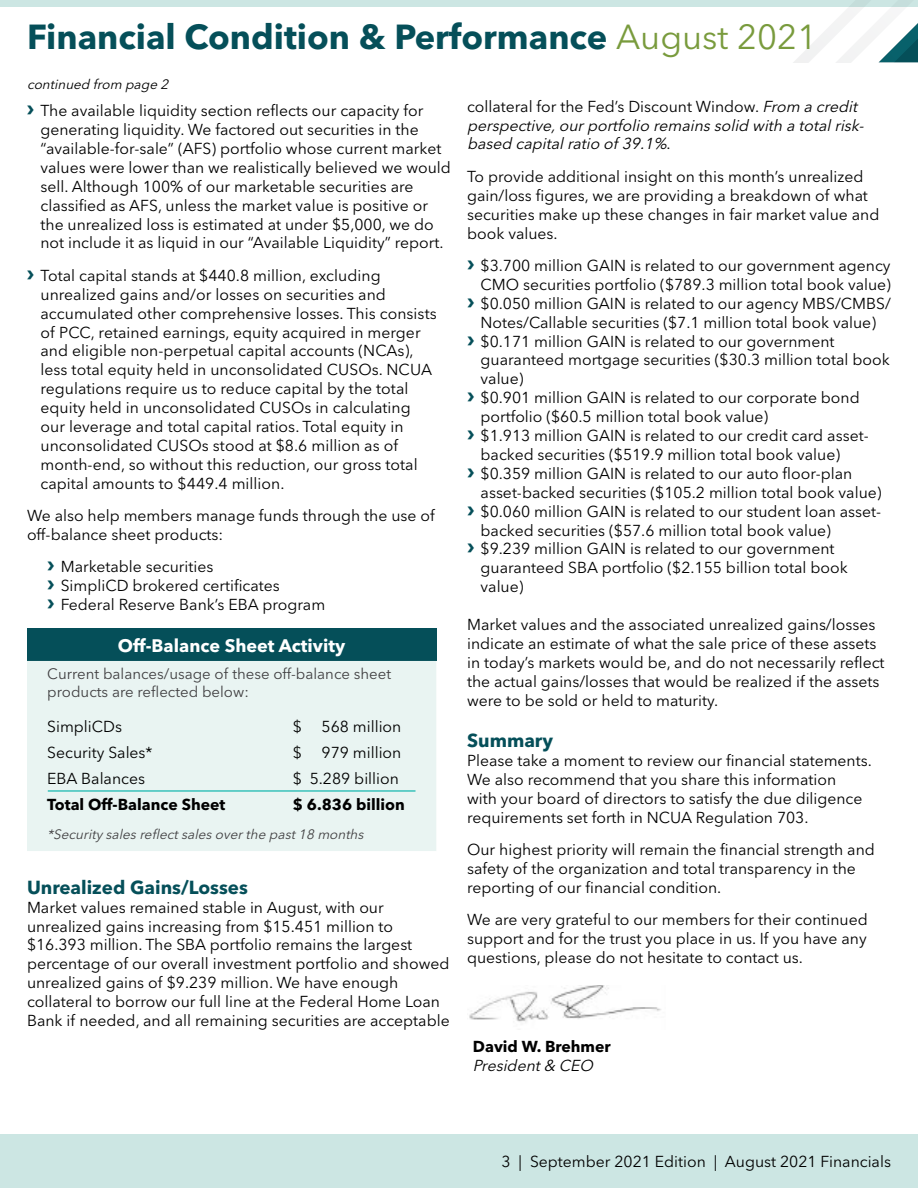
<style>
.page{position:relative;width:918px;height:1188px;background:#fff}
.page>*{position:absolute;margin:0;border:0;box-sizing:border-box;transform-origin:0 0}
.t1{font:700 34.5px "Avenir Next LT Pro";color:#054f59}
.t2{font:700 18.75px "Avenir Next LT Pro";color:#054f59}
.t3{font:700 18px "Avenir Next LT Pro";color:#fff}
.t4{font:15.75px/18.9px "Avenir Next LT Pro";color:#000}
.t5{font:italic 15.75px/18.9px "Avenir Next LT Pro";color:#000}
.t6{font:700 15.75px "Avenir Next LT Pro";color:#000}
.t7{font:15px/18px "Avenir Next LT Pro";color:#414042}
.t8{font:italic 13.5px "Avenir Next LT Pro";color:#414042}
.t9{font:italic 13.5px "Avenir Next LT Pro";color:#000}
.s1{font-weight:400;color:#799b3d}
.s2{font-family:"Montserrat";font-weight:700;font-size:22.5px;color:#054f59}
.s3{font-style:normal}
</style>
<div class="page">
<div style="left:0;top:1134px;width:918px;height:54px;background:#cce6e3"></div>
<div style="left:0;top:0;width:918px;height:6px;background:#cce6e3"></div>
<svg style="left:721px;top:6px;width:197px;height:56px"></svg>
<img style="left:469px;top:985px;width:192px;height:37px">
<div style="left:27px;top:629px;width:409px;height:32px;background:#054f59"></div>
<div style="left:27px;top:661px;width:409px;height:190px;background:#e9f4f2"></div>
<hr style="left:48px;top:790px;width:368px;height:2px;background:#00b1a8">
<h1 class="t1" style="left:27px;top:15px;width:792px">Financial Condition &amp; Performance <span class="s1">August 2021</span></h1>
<p class="t9" style="left:27px;top:76px;width:146px">continued from page 2</p>
<p class="t4" style="left:40px;top:101px;width:412px;text-indent:-14px"><span class="s2">›</span> The available liquidity section reflects our capacity for generating liquidity. We factored out securities in the “available-for-sale” (AFS) portfolio whose current market values were lower than we realistically believed we would sell. Although 100% of our marketable securities are classified as AFS, unless the market value is positive or the unrealized loss is estimated at under $5,000, we do not include it as liquid in our “Available Liquidity” report.</p>
<p class="t4" style="left:40px;top:266px;width:398px;text-indent:-14px"><span class="s2">›</span> Total capital stands at $440.8 million, excluding unrealized gains and/or losses on securities and accumulated other comprehensive losses. This consists of PCC, retained earnings, equity acquired in merger and eligible non-perpetual capital accounts (NCAs), less total equity held in unconsolidated CUSOs. NCUA regulations require us to reduce capital by the total equity held in unconsolidated CUSOs in calculating our leverage and total capital ratios. Total equity in unconsolidated CUSOs stood at $8.6 million as of month-end, so without this reduction, our gross total capital amounts to $449.4 million.</p>
<p class="t4" style="left:27px;top:506px;width:409px">We also help members manage funds through the use of off-balance sheet products:</p>
<p class="t4" style="left:47px;top:557px;width:280px"><span class="s2">›</span> Marketable securities<br><span class="s2">›</span> SimpliCD brokered certificates<br><span class="s2">›</span> Federal Reserve Bank’s EBA program</p>
<p class="t3" style="left:118px;top:634px;width:229px">Off-Balance Sheet Activity</p>
<p class="t7" style="left:47px;top:665px;width:345px">Current balances/usage of these off-balance sheet products are reflected below:</p>
<p class="t4" style="left:47px;top:717px;width:76px">SimpliCDs</p>
<p class="t4" style="left:293px;top:717px;width:11px">$</p>
<p class="t4" style="left:322px;top:717px;width:81px">568 million</p>
<p class="t4" style="left:47px;top:743px;width:107px">Security Sales*</p>
<p class="t4" style="left:293px;top:743px;width:11px">$</p>
<p class="t4" style="left:322px;top:743px;width:81px">979 million</p>
<p class="t4" style="left:47px;top:769px;width:99px">EBA Balances</p>
<p class="t4" style="left:293px;top:769px;width:108px">$ 5.289 billion</p>
<p class="t6" style="left:47px;top:794px;width:180px">Total Off-Balance Sheet</p>
<p class="t6" style="left:293px;top:794px;width:114px">$ 6.836 billion</p>
<p class="t8" style="left:47px;top:826px;width:321px">*Security salesreflectsalesoverthe past18 months</p>
<p class="t2" style="left:27px;top:876px;width:222px">Unrealized Gains/Losses</p>
<p class="t4" style="left:27px;top:898px;width:424px">Market values remained stable in August, with our unrealized gains increasing from $15.451 million to $16.393 million. The SBA portfolio remains the largest percentage of our overall investment portfolio and showed unrealized gains of $9.239 million. We have enough collateral to borrow our full line at the Federal Home Loan Bank if needed, and all remaining securities are acceptable</p>
<p class="t5" style="left:467px;top:97px;width:402px"><span class="s3">collateral for the Fed’s Discount Window.</span> From a credit perspective,ourportfolio remainssolid with a totalrisk&shy;based capitalratio of 39.1%<span class="s3">.</span></p>
<p class="t4" style="left:467px;top:167px;width:414px">To provide additional insight on this month’s unrealized gain/loss figures, we are providing a breakdown of what securities make up these changes in fair market value and book values.</p>
<p class="t4" style="left:467px;top:256px;width:425px"><span class="s2">›</span> $3.700 million GAIN is related to our government agency</p>
<p class="t4" style="left:481px;top:275px;width:412px">CMO securities portfolio ($789.3 million total book value)</p>
<p class="t4" style="left:467px;top:294px;width:425px"><span class="s2">›</span> $0.050 million GAIN is related to our agency MBS/CMBS/</p>
<p class="t4" style="left:481px;top:313px;width:397px">Notes/Callable securities ($7.1 million total book value)</p>
<p class="t4" style="left:467px;top:332px;width:369px"><span class="s2">›</span> $0.171 million GAIN is related to our government</p>
<p class="t4" style="left:481px;top:350px;width:411px">guaranteed mortgage securities ($30.3 million total book</p>
<p class="t4" style="left:481px;top:369px;width:44px">value)</p>
<p class="t4" style="left:467px;top:388px;width:394px"><span class="s2">›</span> $0.901 million GAIN is related to our corporate bond</p>
<p class="t4" style="left:481px;top:407px;width:289px">portfolio ($60.5 million total book value)</p>
<p class="t4" style="left:467px;top:426px;width:403px"><span class="s2">›</span> $1.913 million GAIN is related to our credit card asset-</p>
<p class="t4" style="left:481px;top:445px;width:361px">backed securities ($519.9 million total book value)</p>
<p class="t4" style="left:467px;top:464px;width:387px"><span class="s2">›</span> $0.359 million GAIN is related to our auto floor-plan</p>
<p class="t4" style="left:481px;top:483px;width:402px">asset-backed securities ($105.2 million total book value)</p>
<p class="t4" style="left:467px;top:502px;width:416px"><span class="s2">›</span> $0.060 million GAIN is related to our student loan asset-</p>
<p class="t4" style="left:481px;top:521px;width:352px">backed securities ($57.6 million total book value)</p>
<p class="t4" style="left:467px;top:539px;width:369px"><span class="s2">›</span> $9.239 million GAIN is related to our government</p>
<p class="t4" style="left:481px;top:558px;width:369px">guaranteed SBA portfolio ($2.155 billion total book</p>
<p class="t4" style="left:481px;top:577px;width:44px">value)</p>
<p class="t4" style="left:467px;top:615px;width:419px">Market values and the associated unrealized gains/losses indicate an estimate of what the sale price of these assets in today’s markets would be, and do not necessarily reflect the actual gains/losses that would be realized if the assets were to be sold or held to maturity.</p>
<p class="t2" style="left:467px;top:729px;width:87px">Summary</p>
<p class="t4" style="left:467px;top:751px;width:406px">Please take a moment to review our financial statements.<br>We also recommend that you share this information<br>with your board of directors to satisfy the due diligence requirements set forth in NCUA Regulation 703.</p>
<p class="t4" style="left:467px;top:840px;width:409px">Our highest priority will remain the financial strength and safety of the organization and total transparency in the reporting of our financial condition.</p>
<p class="t4" style="left:467px;top:910px;width:402px;text-align:justify">We are very grateful to our members for their continued support and for the trust you place in us. If you have any questions, please do not hesitate to contact us.</p>
<p class="t6" style="left:473px;top:1037px;width:139px">David W. Brehmer</p>
<p class="t5" style="left:473px;top:1056px;width:125px">President&amp; CEO</p>
<p class="t4" style="left:502px;top:1152px;width:391px">3 | September 2021 Edition | August 2021 Financials</p>
</div>
